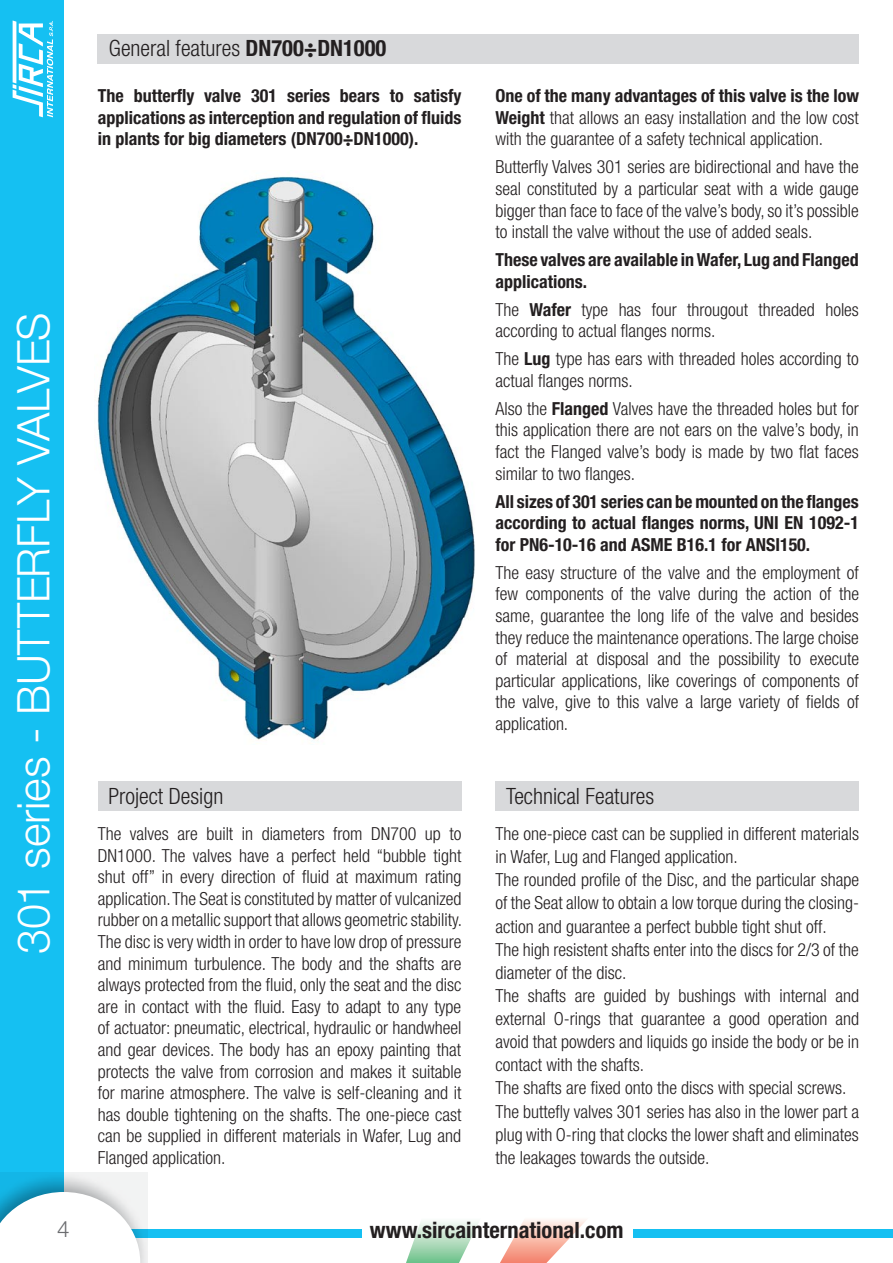
<style>
.page{position:relative;width:893px;height:1263px;background:#fff}
.page>*{position:absolute;margin:0;border:0;box-sizing:border-box;transform-origin:0 0}
.t1{font:300 45px "Helvetica Neue LT Std";letter-spacing:-.01em;color:#fff}
.t2{font:300 condensed 22.5px "Helvetica Neue LT Std";color:#231f20}
.t3{font:700 condensed 22.5px "Helvetica Neue LT Std";color:#231f20}
.t4{font:300 22.5px "Helvetica Neue LT Std";color:#6c6d70}
.t5{font:300 condensed 18px/21.6px "Helvetica Neue LT Std";color:#231f20;text-align:justify}
.t6{font:700 condensed 18px/21.6px "Helvetica Neue LT Std";color:#231f20;text-align:justify}
.s1{font-weight:700}
</style>
<div class="page">
<div style="left:0;top:0;width:64px;height:1263px;background:#15c0f2"></div>
<svg style="left:13px;top:21px;width:40px;height:96px"></svg>
<div style="left:72px;top:1229px;width:289px;height:9px;background:#15c0f2"></div>
<div style="left:633px;top:1229px;width:260px;height:9px;background:#15c0f2"></div>
<svg style="left:0;top:1172px;width:148px;height:91px"></svg>
<svg style="left:0;top:1192px;width:140px;height:71px"></svg>
<svg style="left:406px;top:1221px;width:73px;height:42px"></svg>
<svg style="left:500px;top:1220px;width:86px;height:43px"></svg>
<div style="left:98px;top:34px;width:761px;height:30px;background:#d8d9db"></div>
<div style="left:98px;top:781px;width:363px;height:30px;background:#d8d9db"></div>
<div style="left:495px;top:781px;width:364px;height:30px;background:#d8d9db"></div>
<img style="left:97px;top:176px;width:378px;height:565px">
<h1 class="t1" style="left:6px;top:954px;width:643px;rotate:-90deg">301 series - BUTTERFLY VALVES</h1>
<p class="t2" style="left:109px;top:36px;width:279px">General features <span class="s1">DN700÷DN1000</span></p>
<p class="t6" style="left:98px;top:85px;width:365px">The butterfly valve 301 series bears to satisfy applications as interception and regulation of fluids in plants for big diameters (DN700÷DN1000).</p>
<p class="t5" style="left:495px;top:85px;width:365px"><span class="s1">One of the many advantages of this valve is the low Weight</span> that allows an easy installation and the low cost with the guarantee of a safety technical application.</p>
<p class="t5" style="left:495px;top:156px;width:365px">Butterfly Valves 301 series are bidirectional and have the seal constituted by a particular seat with a wide gauge bigger than face to face of the valve’s body, so it’s possible to install the valve without the use of added seals.</p>
<p class="t6" style="left:495px;top:249px;width:365px">These valves are available in Wafer, Lug and Flanged applications.</p>
<p class="t5" style="left:495px;top:298px;width:365px">The <span class="s1">Wafer</span> type has four througout threaded holes according to actual flanges norms.</p>
<p class="t5" style="left:495px;top:348px;width:365px">The <span class="s1">Lug</span> type has ears with threaded holes according to actual flanges norms.</p>
<p class="t5" style="left:495px;top:398px;width:365px">Also the <span class="s1">Flanged</span> Valves have the threaded holes but for this application there are not ears on the valve’s body, in fact the Flanged valve’s body is made by two flat faces similar to two flanges.</p>
<p class="t6" style="left:495px;top:490px;width:365px">All sizes of 301 series can be mounted on the flanges according to actual flanges norms, UNI EN 1092-1 for PN6-10-16 and ASME B16.1 for ANSI150.</p>
<p class="t5" style="left:495px;top:561px;width:365px">The easy structure of the valve and the employment of few components of the valve during the action of the same, guarantee the long life of the valve and besides they reduce the maintenance operations. The large choise of material at disposal and the possibility to execute particular applications, like coverings of components of the valve, give to this valve a large variety of fields of application.</p>
<p class="t2" style="left:108px;top:783px;width:116px">Project Design</p>
<p class="t2" style="left:506px;top:783px;width:150px">Technical Features</p>
<p class="t5" style="left:98px;top:823px;width:366px">The valves are built in diameters from DN700 up to DN1000. The valves have a perfect held “bubble tight shut off” in every direction of fluid at maximum rating application. The Seat is constituted by matter of vulcanized rubber on a metallic support that allows geometric stability.<br>The disc is very width in order to have low drop of pressure and minimum turbulence. The body and the shafts are always protected from the fluid, only the seat and the disc are in contact with the fluid. Easy to adapt to any type of actuator: pneumatic, electrical, hydraulic or handwheel and gear devices. The body has an epoxy painting that protects the valve from corrosion and makes it suitable for marine atmosphere. The valve is self-cleaning and it has double tightening on the shafts. The one-piece cast can be supplied in different materials in Wafer, Lug and Flanged application.</p>
<p class="t5" style="left:495px;top:822px;width:365px;line-height:23.1px;text-align:left">The one-piece cast can be supplied in different materials in Wafer, Lug and Flanged application.<br>The rounded profile of the Disc, and the particular shape of the Seat allow to obtain a low torque during the closing&shy;action and guarantee a perfect bubble tight shut off.<br>The high resistent shafts enter into the discs for 2/3 of the diameter of the disc.<br>The shafts are guided by bushings with internal and external O-rings that guarantee a good operation and avoid that powders and liquids go inside the body or be in contact with the shafts.<br>The shafts are fixed onto the discs with special screws.<br>The buttefly valves 301 series has also in the lower part a plug with O-ring that clocks the lower shaft and eliminates the leakages towards the outside.</p>
<p class="t4" style="left:57px;top:1215px;width:14px">4</p>
<p class="t3" style="left:370px;top:1216px;width:255px">www.sircainternational.com</p>
</div>
